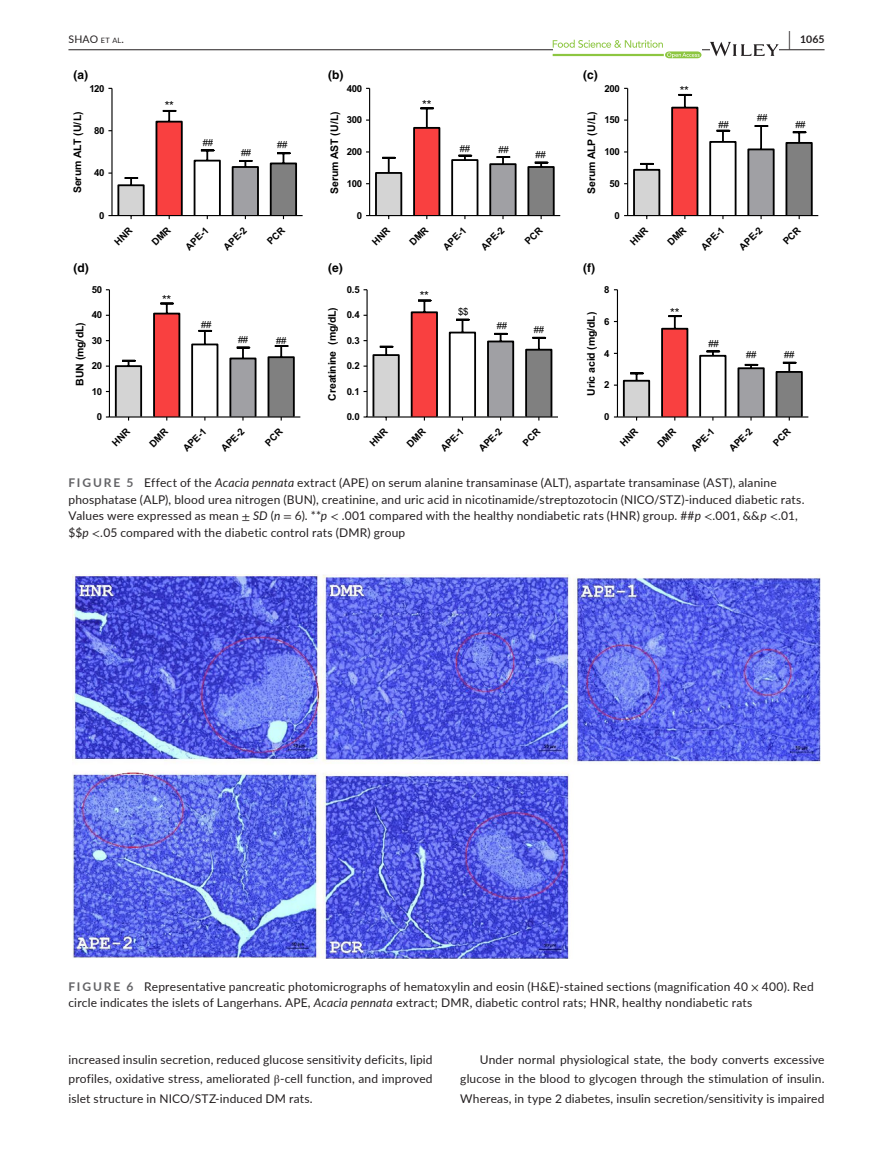
<style>
.page{position:relative;width:893px;height:1174px;background:#fff}
.page>*{position:absolute;margin:0;border:0;box-sizing:border-box;transform-origin:0 0}
.t1{font:12.15px "Arial";color:#000}
.t2{font:12px/19.5px "Lato";letter-spacing:.015em;color:#231f20;text-align:justify}
.t3{font:700 12px "Helvetica";color:#000}
.t4{font:700 10.5px "Arial";letter-spacing:-.015em;color:#000}
.t5{font:10.5px "Lato";color:#231f20}
.t6{font:700 10.5px "Lato";color:#231f20}
.t7{font:700 9.6px "Arial";letter-spacing:-.04em;color:#000}
.t8{font:9.6px "Arial";color:#000}
.s1{font-size:7.35px}
.s2{font-size:19.5px}
.s3{font-weight:700;color:#636366}
.s4{font-style:italic}
.s5{font-family:"STIX"}
</style>
<div class="page">
<hr style="left:68px;top:49px;width:756px;height:1px;background:#231f20">
<svg style="left:553px;top:40px;width:148px;height:18px"></svg>
<svg style="left:710px;top:42px;width:69px;height:14px"></svg>
<svg style="left:108px;top:88px;width:195px;height:131px"></svg>
<svg style="left:366px;top:88px;width:194px;height:131px"></svg>
<svg style="left:624px;top:88px;width:194px;height:131px"></svg>
<svg style="left:106px;top:289px;width:194px;height:131px"></svg>
<svg style="left:363px;top:289px;width:195px;height:131px"></svg>
<svg style="left:614px;top:289px;width:194px;height:131px"></svg>
<img style="left:72px;top:575px;width:749px;height:383px">
<p class="t5" style="left:68px;top:31px;width:57px">SHAO <span class="s1">et al</span>.</p>
<p class="t6" style="left:789px;top:31px;width:37px"><span class="s2">|</span> 1065</p>
<p class="t3" style="left:74px;top:68px;width:16px">(a)</p>
<p class="t3" style="left:328px;top:68px;width:17px">(b)</p>
<p class="t3" style="left:583px;top:68px;width:16px">(c)</p>
<p class="t7" style="left:89px;top:82px;width:17px">120</p>
<p class="t4" style="left:71px;top:193px;width:83px;rotate:-90deg">S mure A TL U( )L/</p>
<p class="t7" style="left:94px;top:124px;width:12px">80</p>
<p class="t7" style="left:94px;top:167px;width:12px">40</p>
<p class="t7" style="left:99px;top:209px;width:7px">0</p>
<p class="t1" style="left:165px;top:98px;width:11px">**</p>
<p class="t8" style="left:203px;top:136px;width:12px">##</p>
<p class="t8" style="left:241px;top:147px;width:12px">##</p>
<p class="t8" style="left:277px;top:138px;width:12px">##</p>
<p class="t7" style="left:183px;top:244px;width:30px;rotate:-45deg">APE-1</p>
<p class="t7" style="left:221px;top:244px;width:30px;rotate:-45deg">APE-2</p>
<p class="t7" style="left:347px;top:82px;width:17px">400</p>
<p class="t4" style="left:327px;top:194px;width:84px;rotate:-90deg">Serum AST (U/L)</p>
<p class="t7" style="left:347px;top:114px;width:17px">300</p>
<p class="t7" style="left:347px;top:145px;width:17px">200</p>
<p class="t7" style="left:347px;top:177px;width:17px">100</p>
<p class="t7" style="left:357px;top:209px;width:7px">0</p>
<p class="t1" style="left:422px;top:96px;width:11px">**</p>
<p class="t8" style="left:460px;top:142px;width:12px">##</p>
<p class="t8" style="left:499px;top:143px;width:12px">##</p>
<p class="t8" style="left:535px;top:149px;width:12px">##</p>
<p class="t7" style="left:440px;top:244px;width:30px;rotate:-45deg">APE-1</p>
<p class="t7" style="left:478px;top:244px;width:30px;rotate:-45deg">APE-2</p>
<p class="t7" style="left:605px;top:82px;width:17px">200</p>
<p class="t1" style="left:680px;top:82px;width:11px">**</p>
<p class="t4" style="left:585px;top:194px;width:84px;rotate:-90deg">Serum ALP (U/L)</p>
<p class="t7" style="left:605px;top:114px;width:17px">150</p>
<p class="t7" style="left:605px;top:145px;width:17px">100</p>
<p class="t7" style="left:609px;top:177px;width:12px">50</p>
<p class="t7" style="left:614px;top:209px;width:7px">0</p>
<p class="t3" style="left:74px;top:261px;width:17px">(d)</p>
<p class="t3" style="left:328px;top:261px;width:16px">(e)</p>
<p class="t3" style="left:583px;top:261px;width:13px">(f)</p>
<p class="t7" style="left:92px;top:283px;width:12px">50</p>
<p class="t1" style="left:162px;top:291px;width:11px">**</p>
<p class="t7" style="left:347px;top:283px;width:14px">0.5</p>
<p class="t1" style="left:420px;top:288px;width:11px">**</p>
<p class="t7" style="left:604px;top:283px;width:7px">8</p>
<p class="t7" style="left:92px;top:309px;width:12px">40</p>
<p class="t4" style="left:73px;top:386px;width:65px;rotate:-90deg">B U N m( )Ld/g</p>
<p class="t7" style="left:92px;top:334px;width:12px">30</p>
<p class="t7" style="left:92px;top:359px;width:12px">20</p>
<p class="t7" style="left:92px;top:385px;width:12px">10</p>
<p class="t8" style="left:201px;top:318px;width:12px">##</p>
<p class="t8" style="left:238px;top:333px;width:12px">##</p>
<p class="t8" style="left:276px;top:334px;width:12px">##</p>
<p class="t4" style="left:325px;top:401px;width:95px;rotate:-90deg">Creatinine (mg/dL)</p>
<p class="t7" style="left:347px;top:309px;width:14px">0.4</p>
<p class="t7" style="left:347px;top:334px;width:14px">0.3</p>
<p class="t7" style="left:347px;top:359px;width:14px">0.2</p>
<p class="t7" style="left:347px;top:385px;width:14px">0.1</p>
<p class="t8" style="left:458px;top:306px;width:12px">$$</p>
<p class="t8" style="left:497px;top:319px;width:12px">##</p>
<p class="t8" style="left:534px;top:323px;width:12px">##</p>
<p class="t4" style="left:584px;top:396px;width:85px;rotate:-90deg">Uric acid (mg/dL)</p>
<p class="t7" style="left:604px;top:315px;width:7px">6</p>
<p class="t7" style="left:604px;top:347px;width:7px">4</p>
<p class="t7" style="left:604px;top:378px;width:7px">2</p>
<p class="t7" style="left:97px;top:410px;width:7px">0</p>
<p class="t7" style="left:347px;top:410px;width:14px">0.0</p>
<p class="t7" style="left:604px;top:410px;width:7px">0</p>
<p class="t1" style="left:670px;top:304px;width:11px">**</p>
<p class="t8" style="left:757px;top:112px;width:12px">##</p>
<p class="t8" style="left:718px;top:118px;width:12px">##</p>
<p class="t8" style="left:795px;top:119px;width:12px">##</p>
<p class="t7" style="left:698px;top:244px;width:30px;rotate:-45deg">APE-1</p>
<p class="t7" style="left:736px;top:244px;width:30px;rotate:-45deg">APE-2</p>
<p class="t8" style="left:708px;top:337px;width:12px">##</p>
<p class="t8" style="left:746px;top:349px;width:12px">##</p>
<p class="t8" style="left:784px;top:348px;width:12px">##</p>
<p class="t7" style="left:180px;top:445px;width:30px;rotate:-45deg">APE-1</p>
<p class="t7" style="left:218px;top:445px;width:30px;rotate:-45deg">APE-2</p>
<p class="t7" style="left:438px;top:445px;width:30px;rotate:-45deg">APE-1</p>
<p class="t7" style="left:476px;top:445px;width:30px;rotate:-45deg">APE-2</p>
<p class="t7" style="left:688px;top:445px;width:30px;rotate:-45deg">APE-1</p>
<p class="t7" style="left:726px;top:445px;width:30px;rotate:-45deg">APE-2</p>
<p class="t2" style="left:68px;top:474px;width:737px;line-height:16.5px;text-align:left"><span class="s3">FIGURE 5</span> Effect of the <span class="s4">Acacia pennata</span> extract (APE) on serum alanine transaminase (ALT), aspartate transaminase (AST), alanine phosphatase (ALP), blood urea nitrogen (BUN), creatinine, and uric acid in nicotinamide/streptozotocin (NICO/STZ)-induced diabetic rats.<br>Values were expressed as mean <span class="s5">±</span> <span class="s4">SD</span> (<span class="s4">n</span> <span class="s5">=</span> 6). **<span class="s4">p</span> <span class="s5">&lt;</span> .001 compared with the healthy nondiabetic rats (HNR) group. ##<span class="s4">p</span> <span class="s5">&lt;</span>.001, &amp;&amp;<span class="s4">p</span> <span class="s5">&lt;</span>.01, $$<span class="s4">p</span> <span class="s5">&lt;</span>.05 compared with the diabetic control rats (DMR) group</p>
<p class="t2" style="left:68px;top:977px;width:747px;line-height:16.5px"><span class="s3">FIGURE 6</span> Representative pancreatic photomicrographs of hematoxylin and eosin (H&amp;E)-stained sections (magnification 40 <span class="s5">×</span> 400). Red circle indicates the islets of Langerhans. APE, <span class="s4">Acacia pennata</span> extract; DMR, diabetic control rats; HNR, healthy nondiabetic rats</p>
<p class="t2" style="left:68px;top:1049px;width:366px">increased insulin secretion, reduced glucose sensitivity deficits, lipid profiles, oxidative stress, ameliorated <span class="s5">β</span>-cell function, and improved islet structure in NICO/STZ-induced DM rats.</p>
<p class="t2" style="left:460px;top:1049px;width:366px;text-indent:20px">Under normal physiological state, the body converts excessive glucose in the blood to glycogen through the stimulation of insulin.<br>Whereas, in type 2 diabetes, insulin secretion/sensitivity is impaired</p>
</div>
